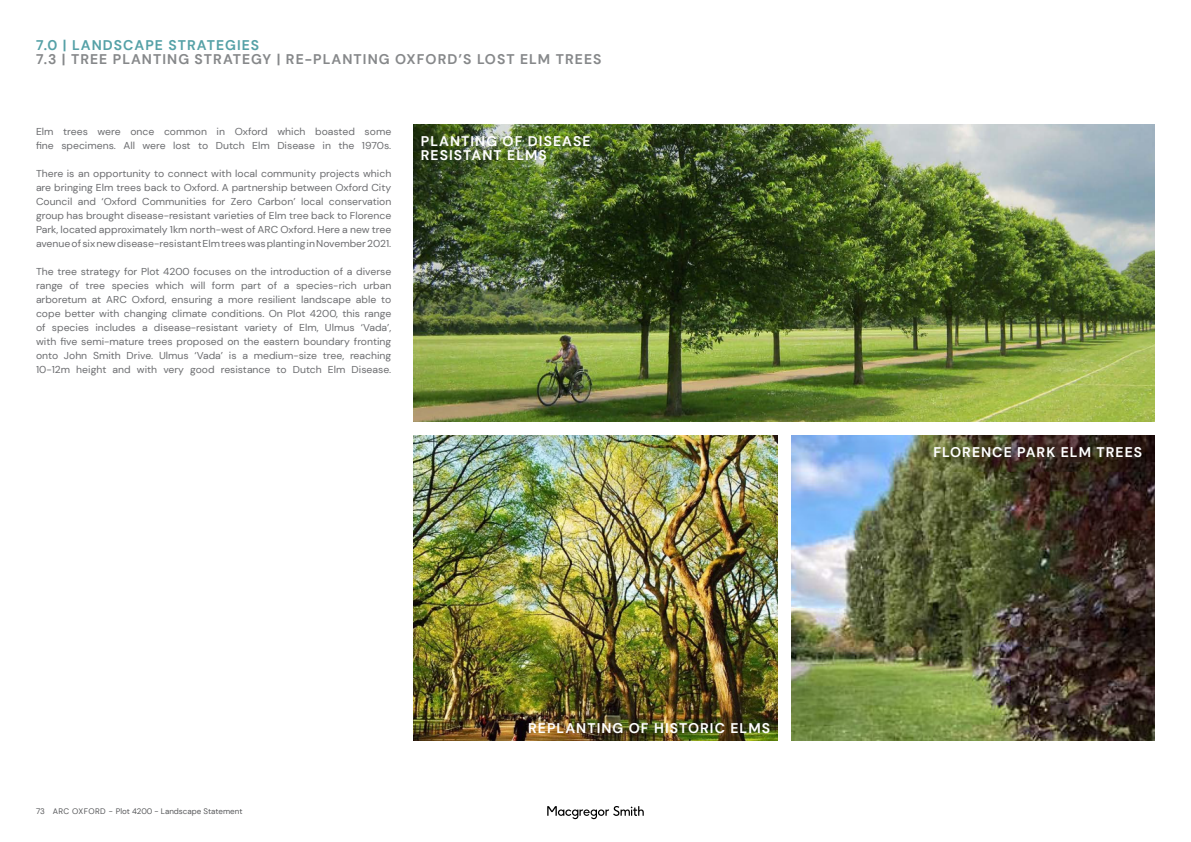
<style>
.page{position:relative;width:1191px;height:842px;background:#fff}
.page>*{position:absolute;margin:0;border:0;box-sizing:border-box;transform-origin:0 0}
.MGS_DOC__Page_Title{font:700 14px/14px "DM Sans";letter-spacing:.075em;color:#fff}
.MGS_DOC__Page_Title-2{font:700 14px "DM Sans";letter-spacing:.075em;color:#86888a}
.MGS_DOC__Page_Title-3{font:700 14px "DM Sans";letter-spacing:.075em;color:#55a1a7}
.Main_text{font:10px/14px "DM Sans";color:#6c6d70;text-align:justify;scale:1.04 1}
.t1{font:8px "DM Sans";color:#57585a}
</style>
<div class="page">
<svg style="left:547px;top:806px;width:97px;height:13px"></svg>
<img style="left:414px;top:125px;width:741px;height:296px">
<img style="left:414px;top:435px;width:363px;height:306px">
<img style="left:791px;top:435px;width:364px;height:306px">
<p class="MGS_DOC__Page_Title-3" style="left:36px;top:36px;width:225px">7.0 | LANDSCAPE STRATEGIES</p>
<p class="MGS_DOC__Page_Title-2" style="left:36px;top:50px;width:567px">7.3 | TREE PLANTING STRATEGY | RE-PLANTING OXFORD’S LOST ELM TREES</p>
<p class="Main_text" style="left:36px;top:124px;width:343px">Elm trees were once common in Oxford which boasted some fine specimens. All were lost to Dutch Elm Disease in the 1970s.</p>
<p class="Main_text" style="left:36px;top:166px;width:343px">There is an opportunity to connect with local community projects which are bringing Elm trees back to Oxford. A partnership between Oxford City Council and ‘Oxford Communities for Zero Carbon’ local conservation group has brought disease-resistant varieties of Elm tree back to Florence Park, located approximately 1km north-west of ARC Oxford. Here a new tree avenue of six new disease-resistant Elm trees was planting in November 2021.</p>
<p class="Main_text" style="left:36px;top:264px;width:343px">The tree strategy for Plot 4200 focuses on the introduction of a diverse range of tree species which will form part of a species-rich urban arboretum at ARC Oxford, ensuring a more resilient landscape able to cope better with changing climate conditions. On Plot 4200, this range of species includes a disease-resistant variety of Elm, Ulmus ‘Vada’, with five semi-mature trees proposed on the eastern boundary fronting onto John Smith Drive. Ulmus ‘Vada’ is a medium-size tree, reaching 10-12m height and with very good resistance to Dutch Elm Disease.</p>
<p class="MGS_DOC__Page_Title" style="left:421px;top:134px;width:171px">PLANTING OF DISEASE<br>RESISTANT ELMS</p>
<p class="t1" style="left:36px;top:806px;width:208px">73 ARC OXFORD - Plot 4200 - Landscape Statement</p>
<p class="MGS_DOC__Page_Title" style="left:528px;top:721px;width:243px">REPLANTING OF HISTORIC ELMS</p>
<p class="MGS_DOC__Page_Title" style="left:933px;top:445px;width:210px">FLORENCE PARK ELM TREES</p>
</div>
